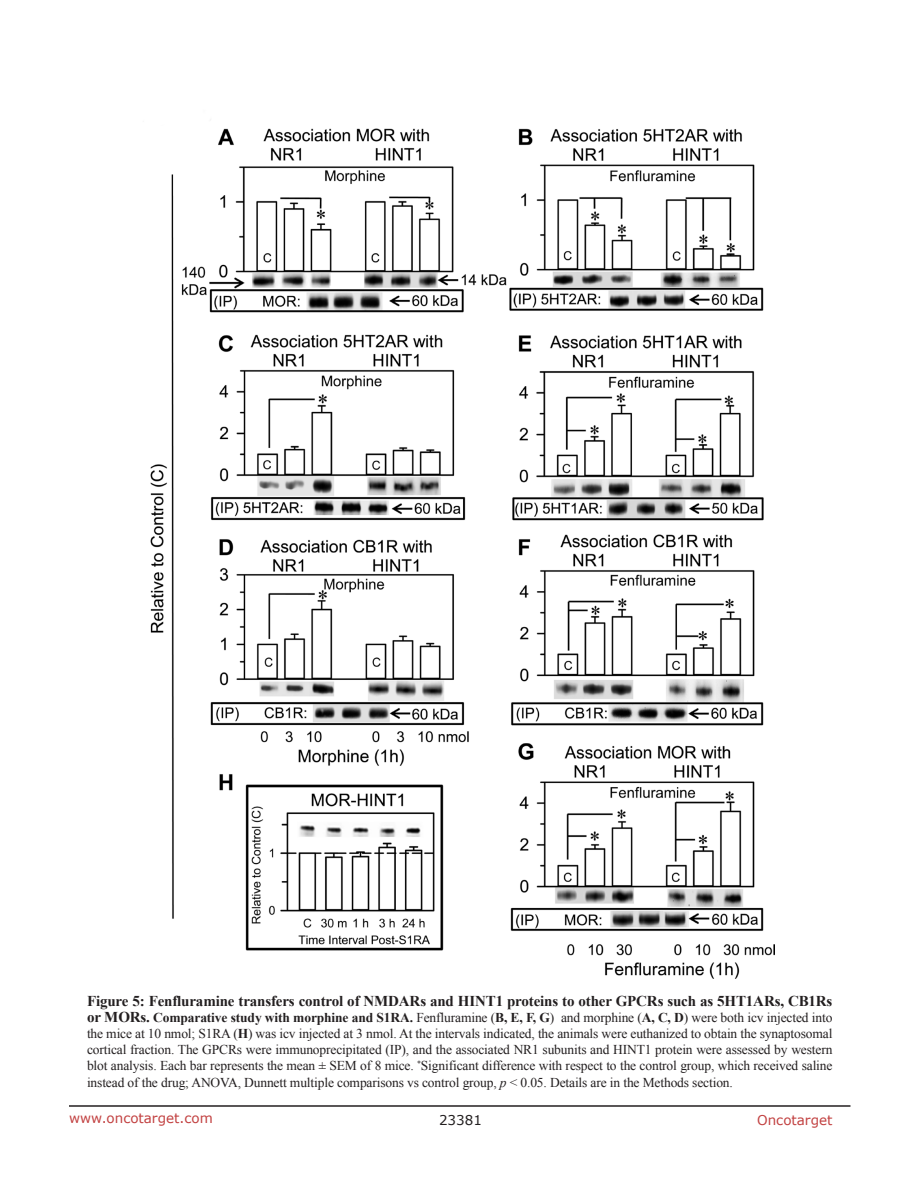
<style>
.page{position:relative;width:918px;height:1188px;background:#fff}
.page>*{position:absolute;margin:0;border:0;box-sizing:border-box;transform-origin:0 0}
.Figuretrx{font:700 15px "Times New Roman";letter-spacing:-.01em;color:#231f20}
.Figuretrx-2{font:13.5px/16.2px "Times New Roman";letter-spacing:-.01em;color:#231f20;text-align:justify}
.t1{font:13.5px "Verdana";color:#c24141}
.t2{font:13.5px "Verdana";color:#231f20}
.s1{font-weight:700;font-size:15px}
.s2{font-weight:700}
.s3{font-style:italic}
</style>
<div class="page">
<hr style="left:69px;top:1105px;width:781px;height:2px;background:#231f20">
<img style="left:150px;top:128px;width:625px;height:850px">
<p class="Figuretrx" style="left:87px;top:990px;width:747px">Figure 5: Fenfluramine transfers control of NMDARs and HINT1 proteins to other GPCRs such as 5HT1ARs, CB1Rs</p>
<p class="Figuretrx-2" style="left:87px;top:1009px;width:747px"><span class="s1">or MORs.</span> <span class="s2">Comparative study with morphine and S1RA.</span> Fenfluramine (<span class="s2">B, E, F, G</span>) and morphine (<span class="s2">A, C, D</span>) were both icv injected into the mice at 10 nmol; S1RA (<span class="s2">H</span>) was icv injected at 3 nmol. At the intervals indicated, the animals were euthanized to obtain the synaptosomal cortical fraction. The GPCRs were immunoprecipitated (IP), and the associated NR1 subunits and HINT1 protein were assessed by western blot analysis. Each bar represents the mean ± SEM of 8 mice. <sup>*</sup>Significant difference with respect to the control group, which received saline instead of the drug; ANOVA, Dunnett multiple comparisons vs control group, <span class="s3">p</span> &lt; 0.05. Details are in the Methods section.</p>
<p class="t1" style="left:69px;top:1109px;width:145px">www.oncotarget.com</p>
<p class="t2" style="left:439px;top:1111px;width:44px">23381</p>
<p class="t1" style="left:757px;top:1111px;width:77px">Oncotarget</p>
</div>
